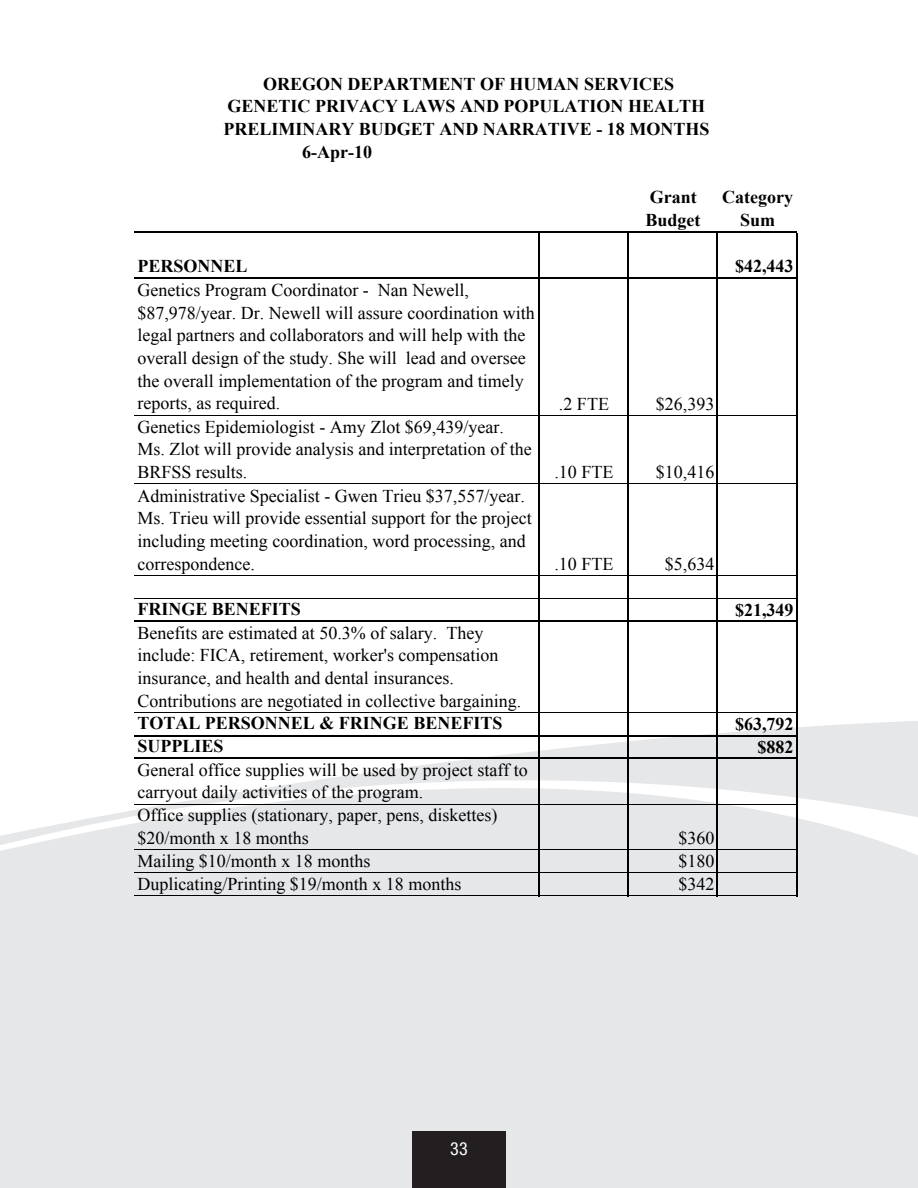
<style>
.page{position:relative;width:918px;height:1188px;background:#fff}
.page>*{position:absolute;margin:0;border:0;box-sizing:border-box;transform-origin:0 0}
.t1{font:18px/22.6px "Times New Roman";color:#000}
.t2{font:700 18px/22.6px "Times New Roman";color:#000;text-align:center}
.t3{font:condensed 18px "Helvetica Neue LT Std";color:#fff}
.s1{font-weight:700}
</style>
<div class="page">
<svg style="left:0;top:715px;width:918px;height:473px;background:#e7e8e9"></svg>
<div style="left:412px;top:1131px;width:94px;height:57px;background:#231f20"></div>
<hr style="left:134px;top:415px;width:404px;height:1px;background:#000">
<hr style="left:540px;top:415px;width:87px;height:1px;background:#000">
<hr style="left:628px;top:415px;width:89px;height:1px;background:#000">
<hr style="left:134px;top:484px;width:404px;height:1px;background:#000">
<hr style="left:540px;top:484px;width:87px;height:1px;background:#000">
<hr style="left:628px;top:484px;width:89px;height:1px;background:#000">
<hr style="left:134px;top:575px;width:404px;height:1px;background:#000">
<hr style="left:540px;top:575px;width:87px;height:1px;background:#000">
<hr style="left:628px;top:575px;width:89px;height:1px;background:#000">
<hr style="left:134px;top:598px;width:404px;height:1px;background:#000">
<hr style="left:540px;top:598px;width:87px;height:1px;background:#000">
<hr style="left:628px;top:598px;width:89px;height:1px;background:#000">
<hr style="left:134px;top:713px;width:404px;height:1px;background:#000">
<hr style="left:540px;top:713px;width:87px;height:1px;background:#000">
<hr style="left:628px;top:713px;width:89px;height:1px;background:#000">
<hr style="left:134px;top:804px;width:404px;height:1px;background:#000">
<hr style="left:540px;top:804px;width:87px;height:1px;background:#000">
<hr style="left:628px;top:804px;width:89px;height:1px;background:#000">
<hr style="left:134px;top:850px;width:404px;height:1px;background:#000">
<hr style="left:540px;top:850px;width:87px;height:1px;background:#000">
<hr style="left:628px;top:850px;width:89px;height:1px;background:#000">
<hr style="left:134px;top:873px;width:404px;height:1px;background:#000">
<hr style="left:540px;top:873px;width:87px;height:1px;background:#000">
<hr style="left:628px;top:873px;width:89px;height:1px;background:#000">
<hr style="left:134px;top:896px;width:404px;height:1px;background:#000">
<hr style="left:540px;top:896px;width:87px;height:1px;background:#000">
<hr style="left:628px;top:896px;width:89px;height:1px;background:#000">
<hr style="left:538px;top:233px;width:2px;height:664px;background:#000">
<hr style="left:627px;top:233px;width:1px;height:664px;background:#000">
<hr style="left:717px;top:233px;width:1px;height:664px;background:#000">
<hr style="left:796px;top:233px;width:1px;height:664px;background:#000">
<hr style="left:134px;top:231px;width:663px;height:2px;background:#000">
<hr style="left:134px;top:277px;width:663px;height:2px;background:#000">
<hr style="left:718px;top:415px;width:78px;height:1px;background:#000">
<hr style="left:718px;top:484px;width:78px;height:1px;background:#000">
<hr style="left:718px;top:575px;width:78px;height:1px;background:#000">
<hr style="left:718px;top:598px;width:78px;height:1px;background:#000">
<hr style="left:134px;top:620px;width:663px;height:2px;background:#000">
<hr style="left:718px;top:713px;width:78px;height:1px;background:#000">
<hr style="left:134px;top:735px;width:663px;height:1px;background:#000">
<hr style="left:134px;top:758px;width:663px;height:1px;background:#000">
<hr style="left:718px;top:804px;width:78px;height:1px;background:#000">
<hr style="left:718px;top:850px;width:78px;height:1px;background:#000">
<hr style="left:718px;top:873px;width:78px;height:1px;background:#000">
<hr style="left:718px;top:896px;width:78px;height:1px;background:#000">
<p class="t2" style="left:223px;top:72px;width:487px">OREGON DEPARTMENT OF HUMAN SERVICES<br>GENETIC PRIVACY LAWS AND POPULATION HEALTH<br>PRELIMINARY BUDGET AND NARRATIVE - 18 MONTHS</p>
<p class="t2" style="left:302px;top:140px;width:71px">6-Apr-10</p>
<p class="t2" style="left:646px;top:186px;width:57px;text-align:left">Grant<br>Budget</p>
<p class="t2" style="left:722px;top:186px;width:72px">Category<br>Sum</p>
<p class="t2" style="left:137px;top:254px;width:112px">PERSONNEL</p>
<p class="t2" style="left:735px;top:255px;width:60px">$42,443</p>
<p class="t1" style="left:137px;top:278px;width:399px">Genetics Program Coordinator - Nan Newell, $87,978/year. Dr. Newell will assure coordination with legal partners and collaborators and will help with the overall design of the study. She will lead and oversee the overall implementation of the program and timely reports, as required.</p>
<p class="t1" style="left:559px;top:392px;width:52px">.2 FTE</p>
<p class="t1" style="left:656px;top:392px;width:60px">$26,393</p>
<p class="t1" style="left:137px;top:415px;width:396px">Genetics Epidemiologist - Amy Zlot $69,439/year.<br>Ms. Zlot will provide analysis and interpretation of the<br>BRFSS results.</p>
<p class="t1" style="left:137px;top:484px;width:396px">Administrative Specialist - Gwen Trieu $37,557/year.<br>Ms. Trieu will provide essential support for the project including meeting coordination, word processing, and correspondence.</p>
<p class="t1" style="left:554px;top:461px;width:61px">.10 FTE</p>
<p class="t1" style="left:656px;top:461px;width:60px">$10,416</p>
<p class="t1" style="left:554px;top:552px;width:61px">.10 FTE</p>
<p class="t1" style="left:665px;top:552px;width:51px">$5,634</p>
<p class="t2" style="left:137px;top:597px;width:165px">FRINGE BENEFITS</p>
<p class="t2" style="left:735px;top:598px;width:60px">$21,349</p>
<p class="t1" style="left:137px;top:621px;width:385px">Benefits are estimated at 50.3% of salary. They include: FICA, retirement, worker's compensation insurance, and health and dental insurances.<br>Contributions are negotiated in collective bargaining.<br><span class="s1">TOTAL PERSONNEL &amp; FRINGE BENEFITS</span></p>
<p class="t2" style="left:735px;top:712px;width:60px">$63,792</p>
<p class="t2" style="left:137px;top:735px;width:88px">SUPPLIES</p>
<p class="t2" style="left:758px;top:735px;width:37px">$882</p>
<p class="t1" style="left:137px;top:758px;width:392px">General office supplies will be used by project staff to carryout daily activities of the program.<br>Office supplies (stationary, paper, pens, diskettes) $20/month x 18 months</p>
<p class="t1" style="left:678px;top:827px;width:37px">$360</p>
<p class="t1" style="left:137px;top:849px;width:235px">Mailing $10/month x 18 months</p>
<p class="t1" style="left:678px;top:850px;width:37px">$180</p>
<p class="t1" style="left:137px;top:872px;width:326px">Duplicating/Printing $19/month x 18 months</p>
<p class="t1" style="left:678px;top:873px;width:37px">$342</p>
<p class="t3" style="left:450px;top:1138px;width:19px">33</p>
</div>
